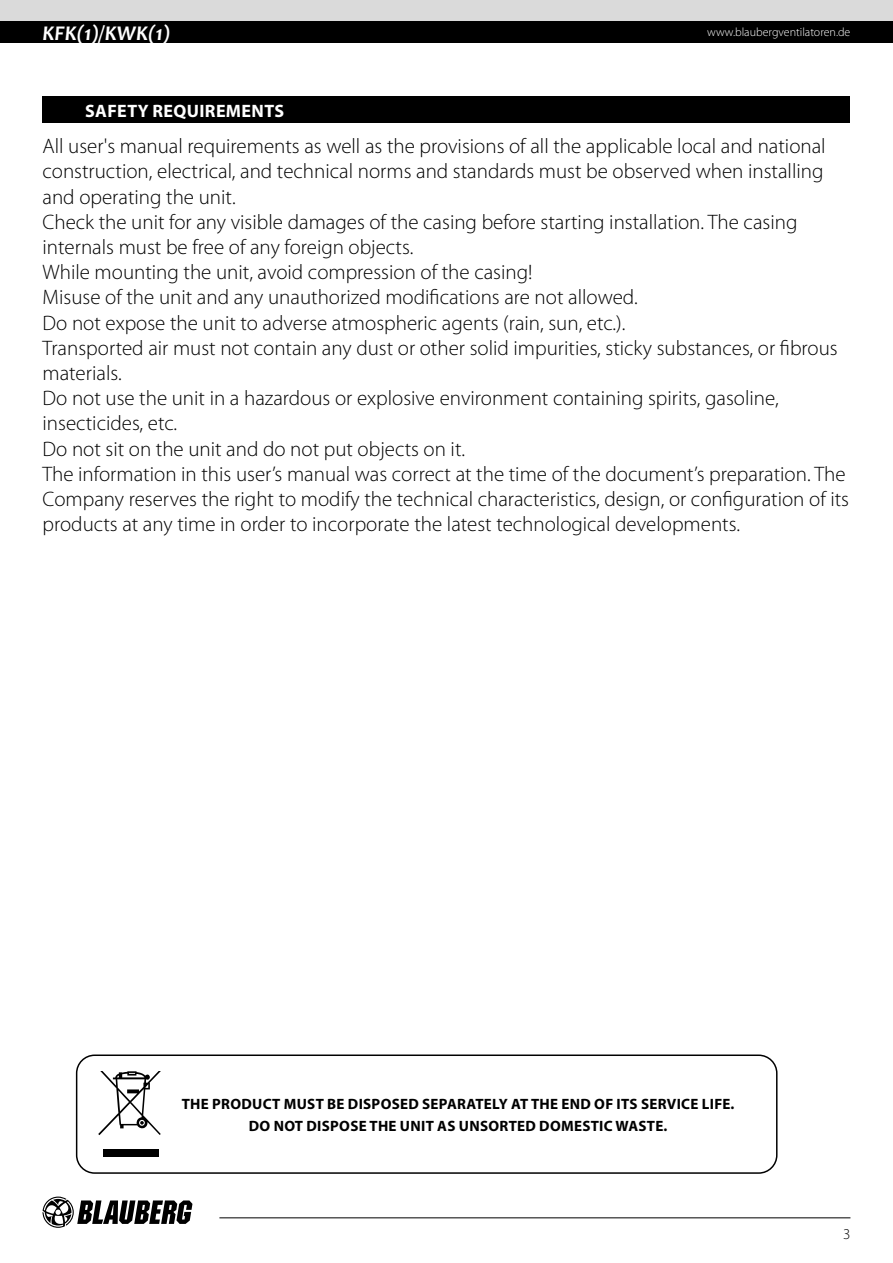
<style>
.page{position:relative;width:893px;height:1263px;background:#fff}
.page>*{position:absolute;margin:0;border:0;box-sizing:border-box;transform-origin:0 0}
.t1{font:300 21px/25.2px "Myriad Pro";color:#000}
.t2{font:italic 700 21px "Candara";color:#fff}
.t3{font:700 18px "Myriad Pro";letter-spacing:.02em;color:#fff}
.t4{font:700 15px/22.2px "Myriad Pro";letter-spacing:.02em;color:#000;text-align:center}
.t5{font:300 15px "Myriad Pro";color:#000}
.t6{font:300 12px "Myriad Pro";color:#fff}
</style>
<div class="page">
<div style="left:76px;top:1054px;width:701px;height:120px;border:2px solid #000;border-radius:18px"></div>
<svg style="left:98px;top:1071px;width:63px;height:64px"></svg>
<div style="left:103px;top:1149px;width:56px;height:8px;background:#000"></div>
<div style="left:43px;top:97px;width:807px;height:26px;background:#000"></div>
<div style="left:0;top:0;width:893px;height:21px;background:#dadada"></div>
<div style="left:0;top:21px;width:893px;height:22px;background:#000"></div>
<svg style="left:43px;top:1196px;width:149px;height:32px"></svg>
<hr style="left:219px;top:1217px;width:631px;height:1px;background:#000">
<p class="t2" style="left:43px;top:20px;width:130px">KFK(1)/KWK(1)</p>
<p class="t6" style="left:707px;top:26px;width:145px">www.blaubergventilatoren.de</p>
<p class="t3" style="left:85px;top:99px;width:200px">SAFETY REQUIREMENTS</p>
<p class="t1" style="left:43px;top:134px;width:808px">All user's manual requirements as well as the provisions of all the applicable local and national construction, electrical, and technical norms and standards must be observed when installing and operating the unit.<br>Check the unit for any visible damages of the casing before starting installation. The casing internals must be free of any foreign objects.<br>While mounting the unit, avoid compression of the casing!<br>Misuse of the unit and any unauthorized modifications are not allowed.<br>Do not expose the unit to adverse atmospheric agents (rain, sun, etc.).<br>Transported air must not contain any dust or other solid impurities, sticky substances, or fibrous materials.<br>Do not use the unit in a hazardous or explosive environment containing spirits, gasoline, insecticides, etc.<br>Do not sit on the unit and do not put objects on it.<br>The information in this user’s manual was correct at the time of the document’s preparation. The Company reserves the right to modify the technical characteristics, design, or configuration of its products at any time in order to incorporate the latest technological developments.</p>
<p class="t4" style="left:182px;top:1092px;width:554px">THE PRODUCT MUST BE DISPOSED SEPARATELY AT THE END OF ITS SERVICE LIFE.<br>DO NOT DISPOSE THE UNIT AS UNSORTED DOMESTIC WASTE.</p>
<p class="t5" style="left:843px;top:1226px;width:9px">3</p>
</div>
